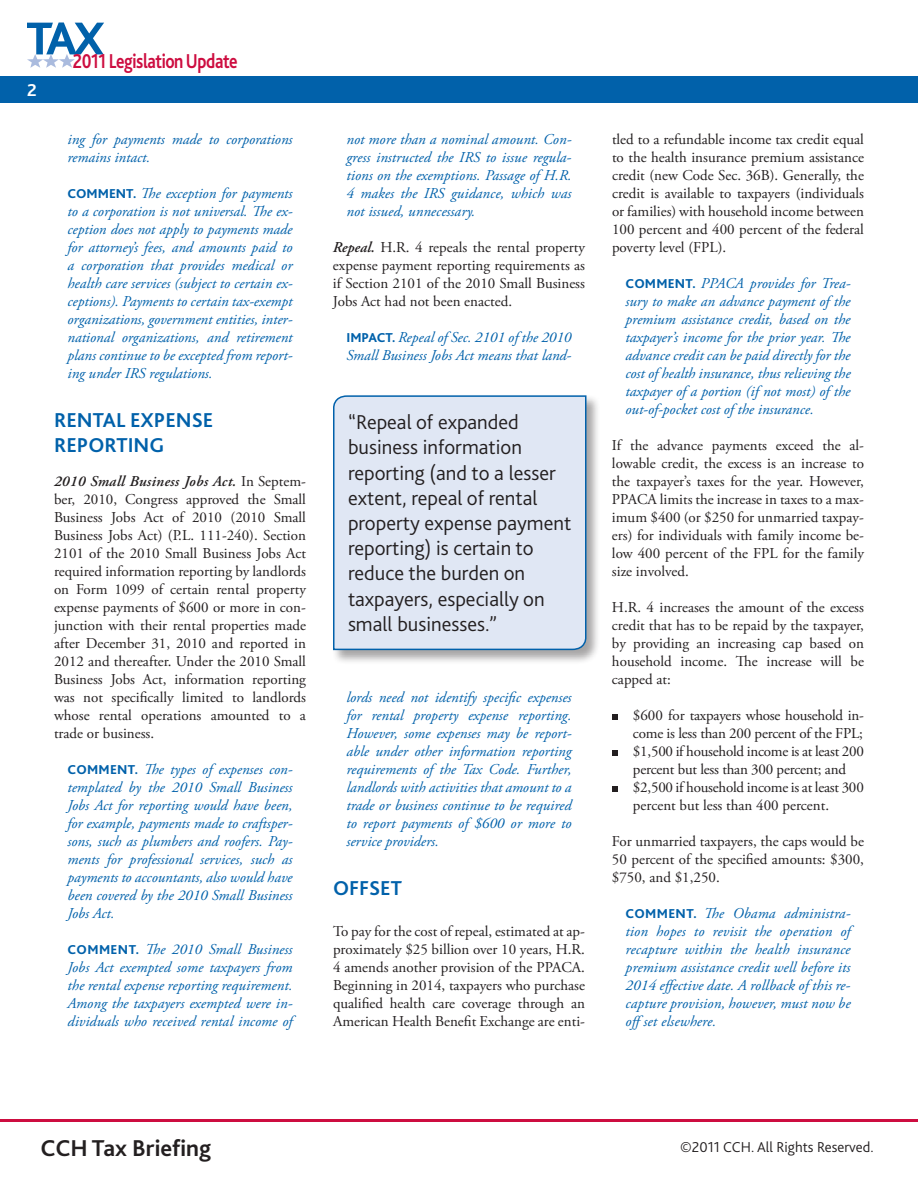
<style>
.page{position:relative;width:918px;height:1188px;background:#fff}
.page>*{position:absolute;margin:0;border:0;box-sizing:border-box;transform-origin:0 0}
.t1{font:700 24px "Bliss 2";color:#231f20}
.t2{font:300 21px/25.2px "Bliss 2";color:#231f20}
.t3{font:700 21px/25.2px "Bliss 2";color:#0161aa}
.t4{font:700 21px "Bliss 2";letter-spacing:-.025em;color:#cd0d40;scale:.82 1}
.t5{font:700 18px "Bliss 2";color:#fff}
.t6{font:italic 15px/18px "Adobe Garamond Pro";color:#0161aa;text-align:justify}
.t7{font:15px/18px "Adobe Garamond Pro";color:#231f20;text-align:justify}
.t8{font:300 15px "Bliss 2";color:#231f20}
.s1{font-family:"Bliss 2";font-weight:800;font-style:normal;font-size:13.5px}
.s2{font-weight:600;font-style:italic}
</style>
<div class="page">
<div style="left:0;top:76px;width:918px;height:28px;background:#0161aa"></div>
<hr style="left:0;top:1119px;width:918px;height:3px;background:#cd0d40">
<svg style="left:27px;top:22px;width:77px;height:46px"></svg>
<div style="left:332px;top:394px;width:283px;height:287px;background:#231f20;opacity:.4"></div>
<div style="left:332px;top:395px;width:255px;height:256px;background:#e0e7f4"></div>
<svg style="left:612px;top:714px;width:6px;height:6px"></svg>
<svg style="left:612px;top:750px;width:6px;height:6px"></svg>
<svg style="left:612px;top:786px;width:6px;height:6px"></svg>
<p class="t5" style="left:27px;top:79px;width:11px">2</p>
<h2 class="t4" style="left:73px;top:48px;width:203px">2011 Legislation Update</h2>
<p class="t6" style="left:68px;top:131px;width:227px">ing for payments made to corporations remains intact.</p>
<p class="t6" style="left:67px;top:185px;width:227px"><span class="s1">COMM ENT.</span> The exception for payments to a corporation is not universal. The ex&shy;ception does not apply to payments made for attorney’s fees, and amounts paid to a corporation that provides medical or health care services (subject to certain ex&shy;ceptions). Payments to certain tax-exempt organizations, government entities, inter&shy;national organizations, and retirement plans continue to be excepted from report&shy;ing under IRS regulations.</p>
<h2 class="t3" style="left:54px;top:407px;width:124px">RENTAL EXPENSE<br>REPORTING</h2>
<p class="t7" style="left:54px;top:473px;width:254px"><span class="s2">2010 Small Business Jobs Act.</span> In Septem&shy;ber, 2010, Congress approved the Small Business Jobs Act of 2010 (2010 Small Business Jobs Act) (P.L. 111-240). Section 2101 of the 2010 Small Business Jobs Act required information reporting by landlords on Form 1099 of certain rental property expense payments of $600 or more in con&shy;junction with their rental properties made after December 31, 2010 and reported in 2012 and thereafter. Under the 2010 Small Business Jobs Act, information reporting was not specifically limited to landlords whose rental operations amounted to a trade or business.</p>
<p class="t6" style="left:68px;top:761px;width:227px"><span class="s1">COMM ENT.</span> The types of expenses con&shy;templated by the 2010 Small Business Jobs Act for reporting would have been, for example, payments made to craftsper&shy;sons, such as plumbers and roofers. Pay&shy;ments for professional services, such as payments to accountants, also would have been covered by the 2010 Small Business Jobs Act.</p>
<p class="t6" style="left:67px;top:941px;width:227px"><span class="s1">COMM ENT.</span> The 2010 Small Business Jobs Act exempted some taxpayers from the rental expense reporting requirement.<br>Among the taxpayers exempted were in&shy;dividuals who received rental income of</p>
<p class="t6" style="left:346px;top:131px;width:227px">not more than a nominal amount. Con&shy;gress instructed the IRS to issue regula&shy;tions on the exemptions. Passage of H.R.<br>4 makes the IRS guidance, which was not issued, unnecessary.</p>
<p class="t7" style="left:333px;top:239px;width:253px"><span class="s2">Repeal.</span> H.R. 4 repeals the rental property expense payment reporting requirements as if Section 2101 of the 2010 Small Business Jobs Act had not been enacted.</p>
<p class="t6" style="left:346px;top:329px;width:226px"><span class="s1">IMPACT.</span> Repeal of Sec. 2101 of the 2010<br>Small Business Jobs Act means that land-</p>
<h2 class="t2" style="left:348px;top:409px;width:225px">“Repeal of expanded business information reporting (and to a lesser extent, repeal of rental property expense payment reporting) is certain to reduce the burden on taxpayers, especially on small businesses.”</h2>
<p class="t6" style="left:346px;top:689px;width:227px">lords need not identify specific expenses for rental property expense reporting.<br>However, some expenses may be report&shy;able under other information reporting requirements of the Tax Code. Further, landlords with activities that amount to a trade or business continue to be required to report payments of $600 or more to service providers.</p>
<h2 class="t3" style="left:333px;top:875px;width:71px">OFFSET</h2>
<p class="t7" style="left:333px;top:923px;width:254px">To pay for the cost of repeal, estimated at ap&shy;proximately $25 billion over 10 years, H.R.<br>4 amends another provision of the PPACA.<br>Beginning in 2014, taxpayers who purchase qualified health care coverage through an American Health Benefit Exchange are enti-</p>
<p class="t7" style="left:612px;top:131px;width:254px">tled to a refundable income tax credit equal to the health insurance premium assistance credit (new Code Sec. 36B). Generally, the credit is available to taxpayers (individuals or families) with household income between 100 percent and 400 percent of the federal poverty level (FPL).</p>
<p class="t6" style="left:625px;top:275px;width:227px"><span class="s1">COMM ENT.</span> PPACA provides for Trea&shy;sury to make an advance payment of the premium assistance credit, based on the taxpayer’s income for the prior year. The advance credit can be paid directly for the cost of health insurance, thus relieving the taxpayer of a portion (if not most) of the out-of-pocket cost of the insurance.</p>
<p class="t7" style="left:612px;top:437px;width:254px">If the advance payments exceed the al&shy;lowable credit, the excess is an increase to the taxpayer’s taxes for the year. However, PPACA limits the increase in taxes to a max&shy;imum $400 (or $250 for unmarried taxpay&shy;ers) for individuals with family income be&shy;low 400 percent of the FPL for the family size involved.</p>
<p class="t7" style="left:612px;top:599px;width:254px">H.R. 4 increases the amount of the excess credit that has to be repaid by the taxpayer, by providing an increasing cap based on household income. The increase will be capped at:</p>
<p class="t7" style="left:633px;top:707px;width:233px;text-align:left">$600 for taxpayers whose household in&shy;come is less than 200 percent of the FPL; $1,500 if household income is at least 200 percent but less than 300 percent; and $2,500 if household income is at least 300 percent but less than 400 percent.</p>
<p class="t7" style="left:612px;top:833px;width:253px">For unmarried taxpayers, the caps would be 50 percent of the specified amounts: $300, $750, and $1,250.</p>
<p class="t6" style="left:626px;top:905px;width:227px"><span class="s1">COMM ENT.</span> The Obama administra&shy;tion hopes to revisit the operation of recapture within the health insurance premium assistance credit well before its 2014 effective date. A rollback of this re&shy;capture provision, however, must now be offset elsewhere.</p>
<h1 class="t1" style="left:40px;top:1133px;width:172px">CCH Tax Briefing</h1>
<p class="t8" style="left:680px;top:1137px;width:195px">©2011 CCH. All Rights Reserved.</p>
</div>
